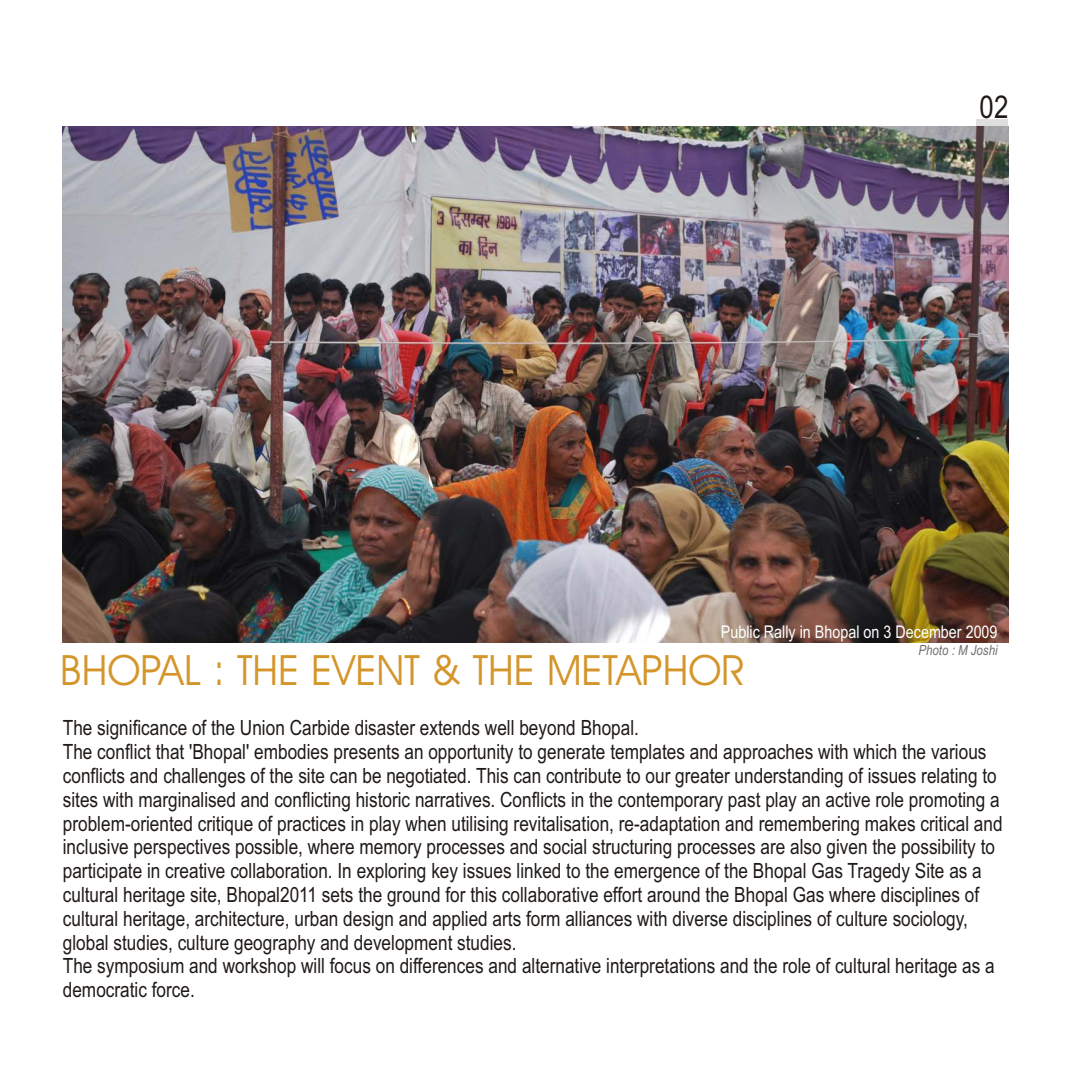
<style>
.page{position:relative;width:1071px;height:1071px;background:#fff}
.page>*{position:absolute;margin:0;border:0;box-sizing:border-box;transform-origin:0 0}
.t1{font:42px "Avant Garde Bk BT";color:#d4962b}
.t2{font:31.5px "Arial Narrow";color:#1f1a17}
.t3{font:21px/23.8px "Arial Narrow";color:#1f1a17}
.t4{font:17.5px "Arial Narrow";color:#fff}
.t5{font:italic 14px "Arial Narrow";color:#737070}
</style>
<div class="page">
<img style="left:63px;top:126px;width:945px;height:516px">
<div style="left:976px;top:119px;width:32px;height:7px;background:#dedede"></div>
<h2 class="t2" style="left:980px;top:95px;width:30px">02</h2>
<p class="t4" style="left:721px;top:625px;width:278px">Public Rally in Bhopal on 3 December 2009</p>
<p class="t5" style="left:918px;top:644px;width:81px">Photo : M Joshi</p>
<h1 class="t1" style="left:60px;top:653px;width:686px">BHOPAL : THE EVENT &amp; THE METAPHOR</h1>
<p class="t3" style="left:63px;top:718px;width:941px">The significance of the Union Carbide disaster extends well beyond Bhopal.<br>The conflict that 'Bhopal' embodies presents an opportunity to generate templates and approaches with which the various conflicts and challenges of the site can be negotiated. This can contribute to our greater understanding of issues relating to sites with marginalised and conflicting historic narratives. Conflicts in the contemporary past play an active role promoting a problem-oriented critique of practices in play when utilising revitalisation, re-adaptation and remembering makes critical and inclusive perspectives possible, where memory processes and social structuring processes are also given the possibility to participate in creative collaboration. In exploring key issues linked to the emergence of the Bhopal Gas Tragedy Site as a cultural heritage site, Bhopal2011 sets the ground for this collaborative effort around the Bhopal Gas where disciplines of cultural heritage, architecture, urban design and applied arts form alliances with diverse disciplines of culture sociology, global studies, culture geography and development studies.<br>The symposium and workshop will focus on differences and alternative interpretations and the role of cultural heritage as a democratic force.</p>
</div>
